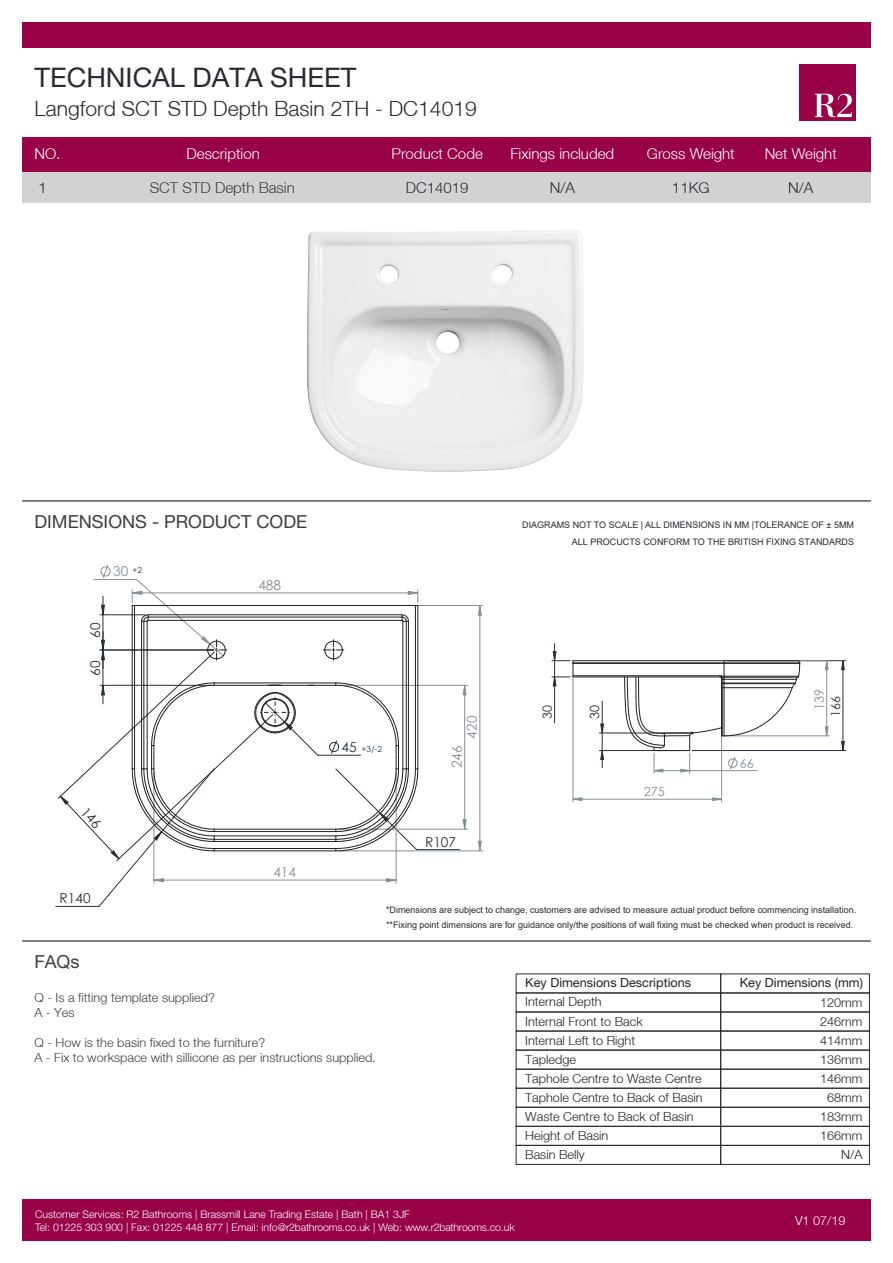
<style>
.page{position:relative;width:893px;height:1263px;background:#fff}
.page>*{position:absolute;margin:0;border:0;box-sizing:border-box;transform-origin:0 0}
.t1{font:27px "Helvetica Neue LT Std";color:#272a2f}
.t2{font:300 21px "Helvetica Neue";color:#272a2f}
.t3{font:18px "Helvetica Neue LT Std";color:#3e3e3f}
.t4{font:300 15px "Helvetica Neue";color:#fff}
.t5{font:300 15px "Helvetica Neue";color:#272a2f}
.t6{font:300 15px "Helvetica Neue";color:#3e3e3f}
.t7{font:13.65px "Century Gothic";color:#878f96}
.t8{font:13.65px "Century Gothic";color:#252f3b}
.t9{font:300 12.6px/19px "Helvetica Neue";color:#231f20}
.t10{font:300 12.6px/15.1px "Helvetica Neue";color:#3e3e3f}
.t11{font:12.6px "Helvetica Neue LT Std";color:#231f20}
.t12{font:12.6px "Century Gothic";color:#878f96}
.t13{font:300 12.6px "Helvetica Neue";color:#fff}
.t14{font:12.6px "Century Gothic";color:#252f3b}
.t15{font:300 10.5px/12.6px "Helvetica Neue LT Std";color:#fff}
.t16{font:9px/15px "Arial";color:#272a2f}
.t17{font:8.25px "Century Gothic";color:#252f3b}
</style>
<div class="page">
<hr style="left:22px;top:500px;width:849px;height:2px;background:#57585a">
<hr style="left:22px;top:940px;width:849px;height:2px;background:#57585a">
<div style="left:22px;top:1199px;width:849px;height:42px;background:#980047"></div>
<hr style="left:22px;top:137px;width:849px;height:2px;background:#57585a">
<div style="left:22px;top:138px;width:849px;height:34px;background:#980047"></div>
<div style="left:22px;top:172px;width:849px;height:31px;background:#d1d2d4"></div>
<div style="left:22px;top:22px;width:849px;height:26px;background:#980047"></div>
<div style="left:799px;top:64px;width:57px;height:57px;background:#980047"></div>
<svg style="left:815px;top:94px;width:37px;height:23px"></svg>
<hr style="left:602px;top:701px;width:1px;height:32px;background:#252f3b">
<hr style="left:599px;top:750px;width:82px;height:1px;background:#252f3b">
<hr style="left:599px;top:733px;width:90px;height:1px;background:#252f3b">
<hr style="left:554px;top:677px;width:1px;height:46px;background:#252f3b">
<hr style="left:843px;top:661px;width:1px;height:89px;background:#252f3b">
<hr style="left:692px;top:750px;width:154px;height:1px;background:#252f3b">
<hr style="left:727px;top:660px;width:119px;height:1px;background:#252f3b">
<hr style="left:573px;top:799px;width:149px;height:1px;background:#878f96">
<hr style="left:573px;top:678px;width:1px;height:124px;background:#878f96">
<hr style="left:721px;top:685px;width:1px;height:117px;background:#878f96">
<hr style="left:826px;top:661px;width:1px;height:75px;background:#878f96">
<hr style="left:725px;top:736px;width:104px;height:1px;background:#878f96">
<hr style="left:727px;top:660px;width:102px;height:1px;background:#878f96">
<svg style="left:600px;top:723px;width:4px;height:45px"></svg>
<svg style="left:841px;top:741px;width:4px;height:9px"></svg>
<svg style="left:841px;top:660px;width:4px;height:10px"></svg>
<svg style="left:572px;top:797px;width:10px;height:4px"></svg>
<svg style="left:712px;top:797px;width:10px;height:4px"></svg>
<svg style="left:825px;top:726px;width:4px;height:10px"></svg>
<svg style="left:825px;top:660px;width:4px;height:10px"></svg>
<hr style="left:573px;top:676px;width:147px;height:1px;background:#231f20">
<hr style="left:573px;top:660px;width:151px;height:1px;background:#231f20">
<hr style="left:573px;top:675px;width:147px;height:1px;background:#231f20">
<svg style="left:552px;top:643px;width:22px;height:43px"></svg>
<hr style="left:573px;top:663px;width:151px;height:1px;background:#231f20">
<hr style="left:573px;top:662px;width:151px;height:1px;background:#231f20">
<svg style="left:624px;top:660px;width:176px;height:113px"></svg>
<hr style="left:417px;top:849px;width:43px;height:1px;background:#252f3b">
<hr style="left:56px;top:906px;width:43px;height:1px;background:#252f3b">
<hr style="left:464px;top:685px;width:1px;height:144px;background:#878f96">
<hr style="left:339px;top:829px;width:129px;height:1px;background:#878f96">
<hr style="left:339px;top:685px;width:129px;height:1px;background:#878f96">
<hr style="left:480px;top:605px;width:1px;height:246px;background:#878f96">
<hr style="left:339px;top:850px;width:144px;height:1px;background:#878f96">
<hr style="left:418px;top:605px;width:65px;height:1px;background:#878f96">
<svg style="left:462px;top:819px;width:5px;height:11px"></svg>
<svg style="left:462px;top:685px;width:5px;height:10px"></svg>
<svg style="left:478px;top:841px;width:4px;height:10px"></svg>
<svg style="left:478px;top:606px;width:4px;height:10px"></svg>
<div style="left:720px;top:992px;width:150px;height:20px;border:1px solid #272a2f"></div>
<div style="left:516px;top:992px;width:205px;height:20px;border:1px solid #272a2f"></div>
<div style="left:516px;top:1011px;width:205px;height:20px;border:1px solid #272a2f"></div>
<div style="left:516px;top:1031px;width:205px;height:19px;border:1px solid #272a2f"></div>
<div style="left:516px;top:1050px;width:205px;height:19px;border:1px solid #272a2f"></div>
<div style="left:516px;top:1069px;width:205px;height:19px;border:1px solid #272a2f"></div>
<div style="left:516px;top:1088px;width:205px;height:20px;border:1px solid #272a2f"></div>
<div style="left:516px;top:1107px;width:205px;height:20px;border:1px solid #272a2f"></div>
<div style="left:516px;top:1126px;width:205px;height:20px;border:1px solid #272a2f"></div>
<div style="left:516px;top:1145px;width:205px;height:20px;border:1px solid #272a2f"></div>
<div style="left:720px;top:1012px;width:150px;height:19px;border:1px solid #272a2f"></div>
<div style="left:720px;top:1031px;width:150px;height:19px;border:1px solid #272a2f"></div>
<div style="left:720px;top:1050px;width:150px;height:19px;border:1px solid #272a2f"></div>
<div style="left:720px;top:1069px;width:150px;height:19px;border:1px solid #272a2f"></div>
<div style="left:720px;top:1088px;width:150px;height:19px;border:1px solid #272a2f"></div>
<div style="left:720px;top:1107px;width:150px;height:20px;border:1px solid #272a2f"></div>
<div style="left:720px;top:1126px;width:150px;height:20px;border:1px solid #272a2f"></div>
<div style="left:720px;top:1145px;width:150px;height:20px;border:1px solid #272a2f"></div>
<img style="left:307px;top:230px;width:277px;height:242px">
<svg style="left:58px;top:565px;width:361px;height:342px"></svg>
<h1 class="t1" style="left:34px;top:62px;width:323px">TECHNICAL DATA SHEET</h1>
<h2 class="t2" style="left:34px;top:95px;width:444px">Langford SCT STD Depth Basin 2TH - DC14019</h2>
<h3 class="t4" style="left:34px;top:144px;width:28px">NO.</h3>
<h3 class="t5" style="left:38px;top:178px;width:10px">1</h3>
<h3 class="t4" style="left:187px;top:144px;width:75px">Description</h3>
<h3 class="t4" style="left:392px;top:144px;width:93px">Product Code</h3>
<h3 class="t4" style="left:510px;top:144px;width:105px">Fixings included</h3>
<h3 class="t4" style="left:647px;top:144px;width:89px">Gross Weight</h3>
<h3 class="t4" style="left:765px;top:144px;width:74px">Net Weight</h3>
<h3 class="t6" style="left:150px;top:178px;width:147px">SCT STD Depth Basin</h3>
<h3 class="t5" style="left:406px;top:178px;width:64px">DC14019</h3>
<h3 class="t5" style="left:550px;top:178px;width:27px">N/A</h3>
<h3 class="t5" style="left:672px;top:178px;width:39px">11KG</h3>
<h3 class="t5" style="left:788px;top:178px;width:27px">N/A</h3>
<h3 class="t3" style="left:34px;top:511px;width:274px">DIMENSIONS - PRODUCT CODE</h3>
<h3 class="t7" style="left:113px;top:562px;width:17px">30</h3>
<p class="t17" style="left:132px;top:564px;width:11px">+2</p>
<h3 class="t8" style="left:86px;top:637px;width:17px;rotate:-90deg">60</h3>
<h3 class="t8" style="left:86px;top:676px;width:17px;rotate:-90deg">60</h3>
<h3 class="t8" style="left:60px;top:889px;width:32px">R140</h3>
<h3 class="t3" style="left:34px;top:951px;width:47px">FAQs</h3>
<h3 class="t7" style="left:258px;top:575px;width:24px">488</h3>
<h3 class="t7" style="left:273px;top:863px;width:24px">414</h3>
<p class="t16" style="left:522px;top:517px;width:333px;line-height:16.6px;text-align:right">DIAGRAMS NOT TO SCALE | ALL DIMENSIONS IN MM |TOLERANCE OF ± 5MM<br>ALL PROCUCTS CONFORM TO THE BRITISH FIXING STANDARDS</p>
<h3 class="t8" style="left:342px;top:737px;width:17px">45</h3>
<p class="t17" style="left:361px;top:743px;width:22px">+3/-2</p>
<h3 class="t7" style="left:462px;top:739px;width:24px;rotate:-90deg">420</h3>
<h3 class="t7" style="left:447px;top:768px;width:24px;rotate:-90deg">246</h3>
<h3 class="t8" style="left:425px;top:832px;width:32px">R107</h3>
<h3 class="t14" style="left:538px;top:719px;width:15px;rotate:-90deg">30</h3>
<h3 class="t14" style="left:586px;top:718px;width:15px;rotate:-90deg">30</h3>
<h3 class="t12" style="left:644px;top:783px;width:22px">275</h3>
<h3 class="t12" style="left:740px;top:754px;width:15px">66</h3>
<h3 class="t12" style="left:810px;top:710px;width:22px;rotate:-90deg">139</h3>
<h3 class="t14" style="left:827px;top:717px;width:22px;rotate:-90deg">166</h3>
<p class="t16" style="left:386px;top:902px;width:472px">*Dimensions are subject to change, customers are advised to measure actual product before commencing installation. **Fixing point dimensions are for guidance only/the positions of wall fixing must be checked when product is received.</p>
<h3 class="t10" style="left:34px;top:990px;width:182px">Q - Is a fitting template supplied?<br>A - Yes</h3>
<h3 class="t10" style="left:34px;top:1035px;width:343px">Q - How is the basin fixed to the furniture?<br>A - Fix to workspace with sillicone as per instructions supplied.</h3>
<h3 class="t11" style="left:525px;top:975px;width:167px">Key Dimensions Descriptions</h3>
<h3 class="t9" style="left:525px;top:992px;width:179px">Internal Depth<br>Internal Front to Back<br>Internal Left to Right<br>Tapledge<br>Taphole Centre to Waste Centre<br>Taphole Centre to Back of Basin<br>Waste Centre to Back of Basin<br>Height of Basin<br>Basin Belly</h3>
<p class="t15" style="left:35px;top:1208px;width:481px">Customer Services: R2 Bathrooms | Brassmill Lane Trading Estate | Bath | BA1 3JF<br>Tel: 01225 303 900 | Fax: 01225 448 877 | Email: info@r2bathrooms.co.uk | Web: www.r2bathrooms.co.uk</p>
<h3 class="t11" style="left:740px;top:975px;width:125px">Key Dimensions (mm)</h3>
<h3 class="t9" style="left:820px;top:993px;width:44px;text-align:right">120mm<br>246mm<br>414mm<br>136mm<br>146mm<br>68mm<br>183mm<br>166mm<br>N/A</h3>
<h3 class="t13" style="left:795px;top:1212px;width:52px">V1 07/19</h3>
</div>
